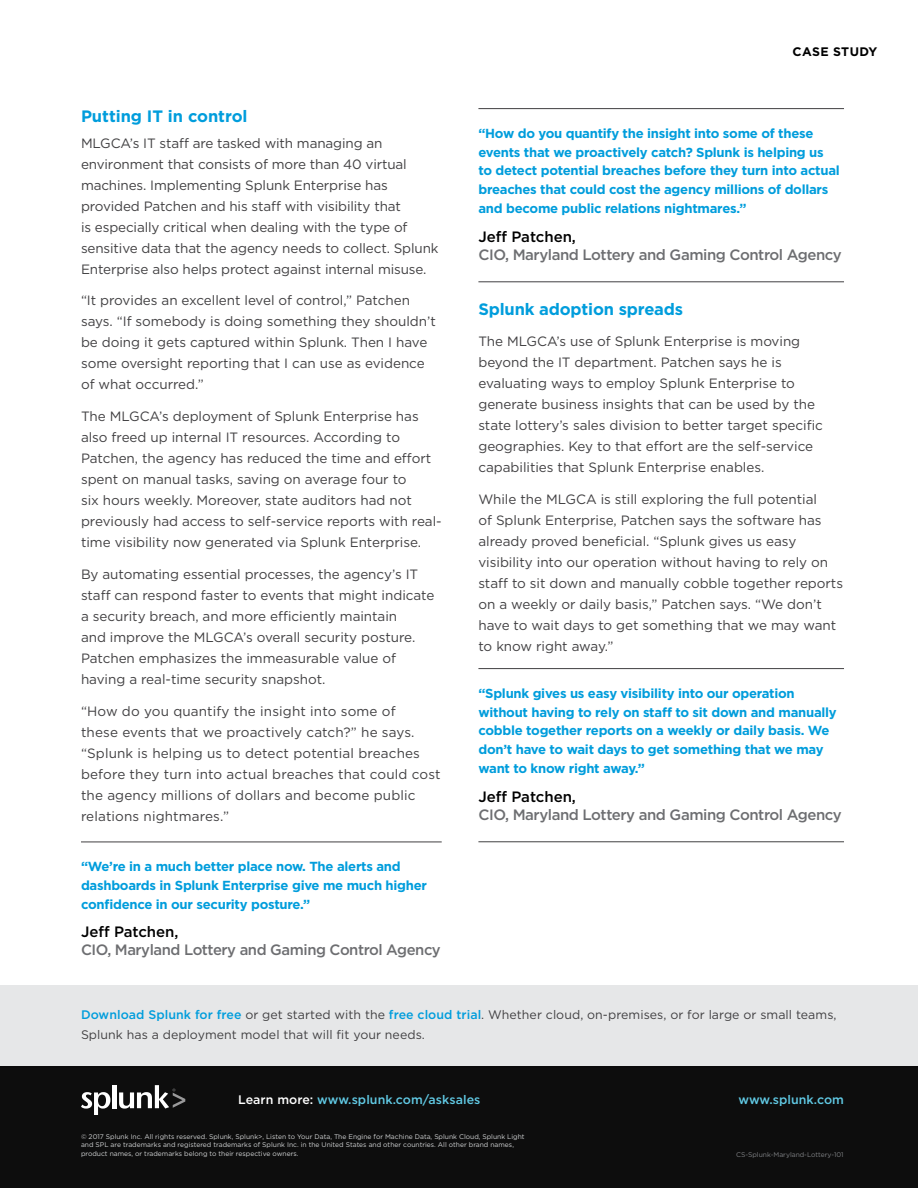
<style>
.page{position:relative;width:918px;height:1188px;background:#fff}
.page>*{position:absolute;margin:0;border:0;box-sizing:border-box;transform-origin:0 0}
.Body_Text{font:700 16.5px "Gotham";letter-spacing:-.01em;color:#009ddc}
.Blue_Subheads{font:700 16.5px "Gotham";letter-spacing:-.005em;color:#009ddc}
.Quote_Job_Title{font:500 15px/18px "Gotham";letter-spacing:-.03em;color:#6d6e71}
.Body_Text-2{font:13.5px/21px "Gotham";letter-spacing:-.005em;color:#414042}
.Quote__Small{font:700 13.2px/18.8px "Gotham";letter-spacing:-.02em;color:#009ddc}
.Learn_more{font:500 12.45px "Gotham";letter-spacing:.005em;color:#61cae5}
.Download_box_body_te{font:500 12.45px "Gotham";letter-spacing:.005em;color:#61cae5}
.Download_box_body_te-2{font:12.3px/19.5px "Gotham";letter-spacing:.005em;color:#414042}
.t1{font:700 12.3px "Gotham";letter-spacing:.03em;color:#000}
.Copyright{font:6.75px/8.7px "Gotham";color:#d1d3d4}
.Filename{font:6.75px "Gotham";color:#808285}
.s1{color:#000}
.s2{font-weight:500;font-size:12.45px;color:#009ddc}
.s3{color:#fff}
</style>
<div class="page">
<div style="left:0;top:986px;width:918px;height:82px;background:#e6e7e8"></div>
<div style="left:0;top:1066px;width:918px;height:122px;background:#0d0d0d"></div>
<svg style="left:81px;top:1092px;width:29px;height:22px"></svg>
<hr style="left:112px;top:1085px;width:4px;height:23px;background:#fff">
<svg style="left:119px;top:1085px;width:66px;height:24px"></svg>
<hr style="left:478px;top:108px;width:366px;height:1px;background:#414042">
<hr style="left:478px;top:281px;width:366px;height:1px;background:#414042">
<hr style="left:478px;top:668px;width:366px;height:1px;background:#414042">
<hr style="left:478px;top:841px;width:366px;height:1px;background:#414042">
<hr style="left:81px;top:842px;width:361px;height:1px;background:#414042">
<p class="Blue_Subheads" style="left:81px;top:105px;width:168px">Putting IT in control</p>
<p class="Body_Text-2" style="left:81px;top:132px;width:359px">MLGCA’s IT staff are tasked with managing an environment that consists of more than 40 virtual machines. Implementing Splunk Enterprise has provided Patchen and his staff with visibility that<br>is especially critical when dealing with the type of sensitive data that the agency needs to collect. Splunk Enterprise also helps protect against internal misuse.</p>
<p class="Body_Text-2" style="left:81px;top:290px;width:356px">“It provides an excellent level of control,” Patchen says. “If somebody is doing something they shouldn’t be doing it gets captured within Splunk. Then I have some oversight reporting that I can use as evidence of what occurred.”</p>
<p class="Body_Text-2" style="left:81px;top:406px;width:362px">The MLGCA’s deployment of Splunk Enterprise has also freed up internal IT resources. According to Patchen, the agency has reduced the time and effort spent on manual tasks, saving on average four to<br>six hours weekly. Moreover, state auditors had not previously had access to self-service reports with real&shy;time visibility now generated via Splunk Enterprise.</p>
<p class="Body_Text-2" style="left:81px;top:563px;width:355px">By automating essential processes, the agency’s IT staff can respond faster to events that might indicate a security breach, and more efficiently maintain<br>and improve the MLGCA’s overall security posture.<br>Patchen emphasizes the immeasurable value of having a real-time security snapshot.</p>
<p class="Body_Text-2" style="left:81px;top:700px;width:361px">“How do you quantify the insight into some of<br>these events that we proactively catch?” he says. “Splunk is helping us to detect potential breaches before they turn into actual breaches that could cost the agency millions of dollars and become public relations nightmares.”</p>
<p class="Quote__Small" style="left:81px;top:857px;width:348px">“We’re in a much better place now. The alerts and dashboards in Splunk Enterprise give me much higher confidence in our security posture.”</p>
<p class="Quote_Job_Title" style="left:81px;top:923px;width:361px"><span class="s1">Jeff Patchen,<br></span>CIO, Maryland Lottery and Gaming Control Agency</p>
<p class="t1" style="left:793px;top:43px;width:86px">CASE STUDY</p>
<p class="Quote__Small" style="left:478px;top:124px;width:363px">“How do you quantify the insight into some of these events that we proactively catch? Splunk is helping us to detect potential breaches before they turn into actual breaches that could cost the agency millions of dollars and become public relations nightmares.”</p>
<p class="Quote_Job_Title" style="left:478px;top:227px;width:365px"><span class="s1">Jeff Patchen,<br></span>CIO, Maryland Lottery and Gaming Control Agency</p>
<p class="Body_Text" style="left:478px;top:298px;width:206px">Splunk adoption spreads</p>
<p class="Body_Text-2" style="left:478px;top:331px;width:346px">The MLGCA’s use of Splunk Enterprise is moving beyond the IT department. Patchen says he is evaluating ways to employ Splunk Enterprise to generate business insights that can be used by the state lottery’s sales division to better target specific geographies. Key to that effort are the self-service capabilities that Splunk Enterprise enables.</p>
<p class="Body_Text-2" style="left:478px;top:489px;width:366px">While the MLGCA is still exploring the full potential<br>of Splunk Enterprise, Patchen says the software has already proved beneficial. “Splunk gives us easy visibility into our operation without having to rely on staff to sit down and manually cobble together reports on a weekly or daily basis,” Patchen says. “We don’t have to wait days to get something that we may want to know right away.”</p>
<p class="Quote__Small" style="left:478px;top:684px;width:360px">“Splunk gives us easy visibility into our operation without having to rely on staff to sit down and manually cobble together reports on a weekly or daily basis. We don’t have to wait days to get something that we may want to know right away.”</p>
<p class="Quote_Job_Title" style="left:478px;top:787px;width:365px"><span class="s1">Jeff Patchen,<br></span>CIO, Maryland Lottery and Gaming Control Agency</p>
<p class="Download_box_body_te-2" style="left:81px;top:1005px;width:757px"><span class="s2">Download Splunk for free</span> or get started with the <span class="s2">free cloud trial</span>. Whether cloud, on-premises, or for large or small teams,<br>Splunk has a deployment model that will fit your needs.</p>
<p class="Learn_more" style="left:238px;top:1091px;width:244px"><span class="s3">Learn more:</span> www.splunk.com/asksales</p>
<p class="Download_box_body_te" style="left:738px;top:1091px;width:107px">www.splunk.com</p>
<p class="Copyright" style="left:81px;top:1132px;width:445px">© 2017 Splunk Inc. All rights reserved. Splunk, Splunk&gt;, Listen to Your Data, The Engine for Machine Data, Splunk Cloud, Splunk Light and SPL are trademarks and registered trademarks of Splunk Inc. in the United States and other countries. All other brand names, product names, or trademarks belong to their respective owners.</p>
<p class="Filename" style="left:736px;top:1150px;width:109px">CS-Splunk-Maryland-Lottery-101</p>
</div>
